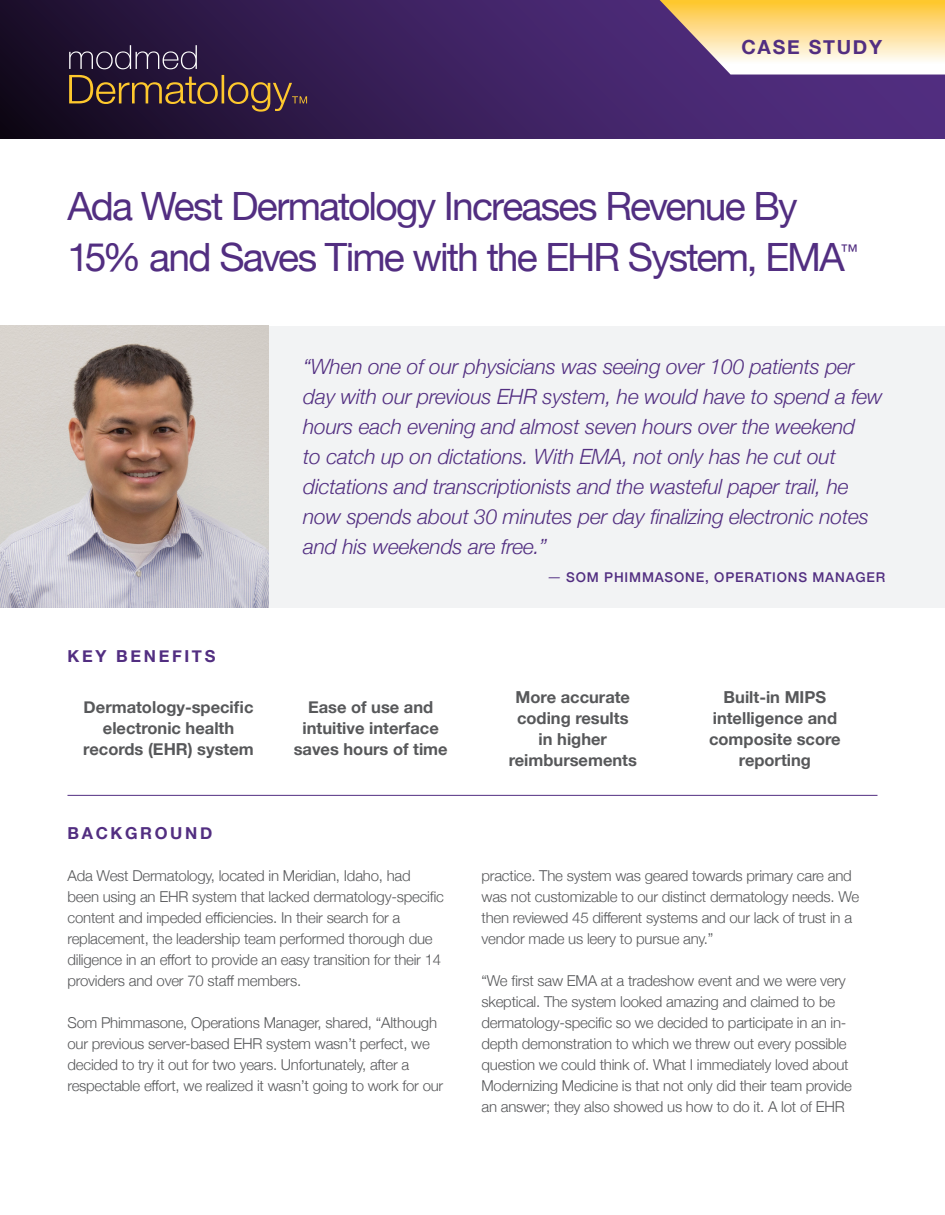
<style>
.page{position:relative;width:945px;height:1215px;background:#fff}
.page>*{position:absolute;margin:0;border:0;box-sizing:border-box;transform-origin:0 0}
.t1{font:39px/51px "Helvetica Neue";letter-spacing:-.045em;color:#522e81}
.t2{font:italic 300 21px/30px "Helvetica Neue";letter-spacing:-.01em;color:#522e81}
.t3{font:700 19.5px "Helvetica Neue";letter-spacing:.09em;color:#522e81}
.t4{font:17.55px "Helvetica Neue";color:#522e81}
.t5{font:700 16.5px/21px "Helvetica Neue";color:#57585a;text-align:center}
.t6{font:700 16.5px "Helvetica Neue";letter-spacing:.16em;color:#522e81}
.t7{font:300 15px/21px "Helvetica Neue";letter-spacing:-.015em;color:#57585a}
.t8{font:500 13.5px "Helvetica Neue";letter-spacing:.06em;color:#522e81}
.s1{font-weight:300;font-style:italic;font-size:15px}
</style>
<div class="page">
<div style="left:0;top:326px;width:945px;height:282px;background:#f2f3f4"></div>
<img style="left:0;top:326px;width:269px;height:282px">
<hr style="left:68px;top:795px;width:810px;height:1px;background:#522e81">
<svg style="left:0;top:0;width:945px;height:139px;background:#381f58"></svg>
<svg style="left:69px;top:45px;width:128px;height:24px;background:#453755"></svg>
<svg style="left:69px;top:75px;width:238px;height:37px;background:#4e3636"></svg>
<svg style="left:660px;top:0;width:285px;height:75px;background:#e5c998"></svg>
<p class="t3" style="left:741px;top:32px;width:142px">CASE STUDY</p>
<p class="t1" style="left:68px;top:183px;width:779px">Ada West Dermatology Increases Revenue By<br>15% and Saves Time with the EHR System, EMA</p>
<p class="t4" style="left:840px;top:238px;width:19px">™</p>
<p class="t2" style="left:303px;top:350px;width:581px">“When one of our physicians was seeing over 100 patients per day with our previous EHR system, he would have to spend a few hours each evening and almost seven hours over the weekend<br>to catch up on dictations. With EMA, not only has he cut out dictations and transcriptionists and the wasteful paper trail, he now spends about 30 minutes per day finalizing electronic notes and his weekends are free.”</p>
<p class="t8" style="left:547px;top:567px;width:340px"><span class="s1">—</span> SOM PHIMMASONE, OPERATIONS MANAGER</p>
<p class="t6" style="left:68px;top:643px;width:149px">KEY BENEFITS</p>
<p class="t5" style="left:83px;top:697px;width:172px">Dermatology-specific electronic health records (EHR) system</p>
<p class="t5" style="left:294px;top:697px;width:155px">Ease of use and intuitive interface saves hours of time</p>
<p class="t5" style="left:509px;top:687px;width:130px">More accurate coding results in higher reimbursements</p>
<p class="t5" style="left:724px;top:687px;width:104px">Built-in MIPS</p>
<p class="t5" style="left:709px;top:708px;width:133px">intelligence and composite score reporting</p>
<p class="t6" style="left:68px;top:820px;width:146px">BACKGROUND</p>
<p class="t7" style="left:68px;top:864px;width:378px">Ada West Dermatology, located in Meridian, Idaho, had been using an EHR system that lacked dermatology-specific content and impeded efficiencies. In their search for a replacement, the leadership team performed thorough due diligence in an effort to provide an easy transition for their 14 providers and over 70 staff members.</p>
<p class="t7" style="left:68px;top:1011px;width:377px">Som Phimmasone, Operations Manager, shared, “Although our previous server-based EHR system wasn’t perfect, we decided to try it out for two years. Unfortunately, after a respectable effort, we realized it wasn’t going to work for our</p>
<p class="t7" style="left:482px;top:864px;width:379px">practice. The system was geared towards primary care and was not customizable to our distinct dermatology needs. We then reviewed 45 different systems and our lack of trust in a vendor made us leery to pursue any.”</p>
<p class="t7" style="left:482px;top:969px;width:372px">“We first saw EMA at a tradeshow event and we were very skeptical. The system looked amazing and claimed to be dermatology-specific so we decided to participate in an in&shy;depth demonstration to which we threw out every possible question we could think of. What I immediately loved about Modernizing Medicine is that not only did their team provide an answer; they also showed us how to do it. A lot of EHR</p>
</div>
